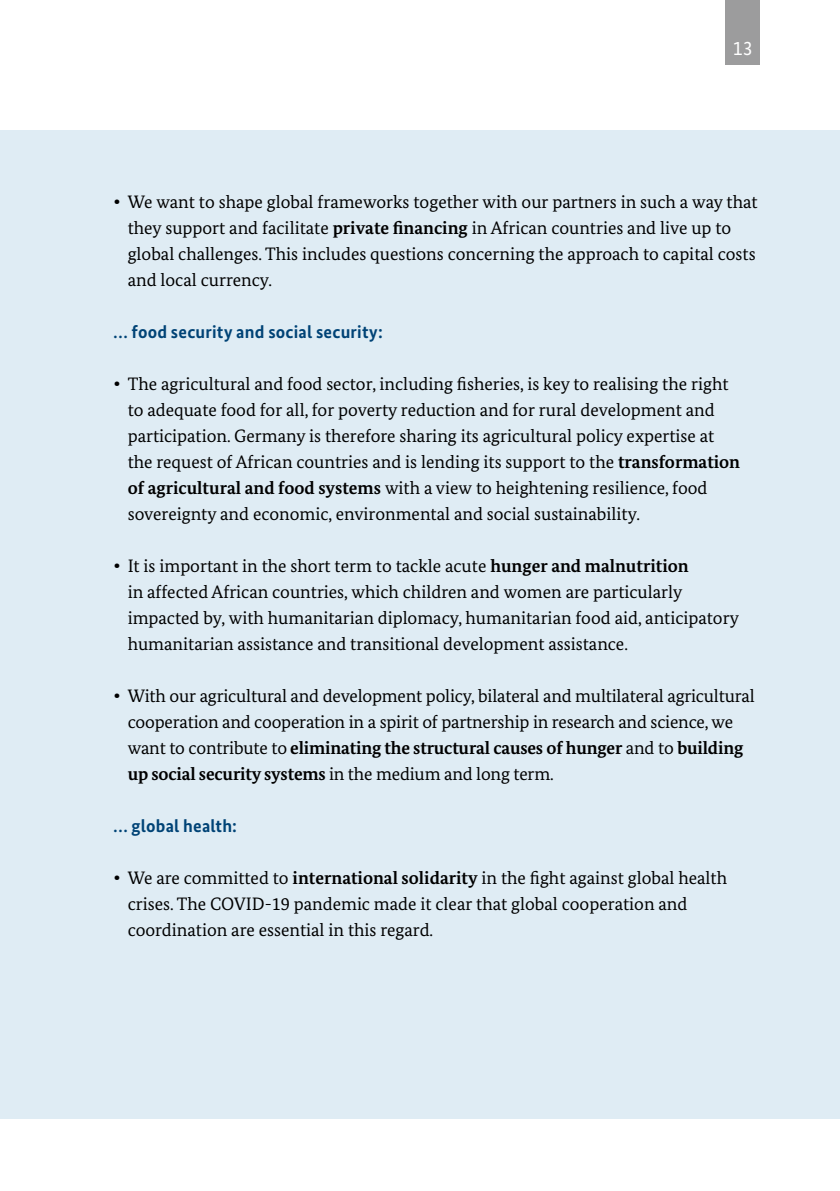
<style>
.page{position:relative;width:840px;height:1191px;background:#fff}
.page>*{position:absolute;margin:0;border:0;box-sizing:border-box;transform-origin:0 0}
.t1{font:20px "Bundes Sans";color:#fff}
.t2{font:18px/26px "Bundes Serif";color:#000}
.A5_Innenseiten_H2_dunkelblau{font:700 18px "Bundes Sans";letter-spacing:.01em;color:#004376}
.s1{font-size:22px}
.s2{font-weight:700}
</style>
<div class="page">
<div style="left:0;top:130px;width:839px;height:988px;background:#dfecf4"></div>
<div style="left:724px;top:0;width:35px;height:65px;background:#9c9c9d"></div>
<p class="t1" style="left:732px;top:36px;width:21px">13</p>
<p class="t2" style="left:128px;top:189px;width:631px;text-indent:-14px"><span class="s1">•</span> We want to shape global frameworks together with our partners in such a way that they support and facilitate <span class="s2">private financing</span> in African countries and live up to global challenges. This includes questions concerning the approach to capital costs and local currency.</p>
<h2 class="A5_Innenseiten_H2_dunkelblau" style="left:113px;top:321px;width:270px">… food security and social security:</h2>
<p class="t2" style="left:128px;top:371px;width:613px;text-indent:-14px"><span class="s1">•</span> The agricultural and food sector, including fisheries, is key to realising the right to adequate food for all, for poverty reduction and for rural development and participation. Germany is therefore sharing its agricultural policy expertise at the request of African countries and is lending its support to the <span class="s2">transformation of agricultural and food systems</span> with a view to heightening resilience, food sovereignty and economic, environmental and social sustainability.</p>
<p class="t2" style="left:128px;top:553px;width:612px;text-indent:-14px"><span class="s1">•</span> It is important in the short term to tackle acute <span class="s2">hunger and malnutrition<br></span>in affected African countries, which children and women are particularly impacted by, with humanitarian diplomacy, humanitarian food aid, anticipatory humanitarian assistance and transitional development assistance.</p>
<p class="t2" style="left:128px;top:683px;width:628px;text-indent:-14px"><span class="s1">•</span> With our agricultural and development policy, bilateral and multilateral agricultural cooperation and cooperation in a spirit of partnership in research and science, we want to contribute to <span class="s2">eliminating the structural causes of hunger</span> and to <span class="s2">building up social security systems</span> in the medium and long term.</p>
<h2 class="A5_Innenseiten_H2_dunkelblau" style="left:113px;top:815px;width:125px">… global health:</h2>
<p class="t2" style="left:128px;top:865px;width:600px;text-indent:-14px"><span class="s1">•</span> We are committed to <span class="s2">international solidarity</span> in the fight against global health crises. The COVID-19 pandemic made it clear that global cooperation and coordination are essential in this regard.</p>
</div>
